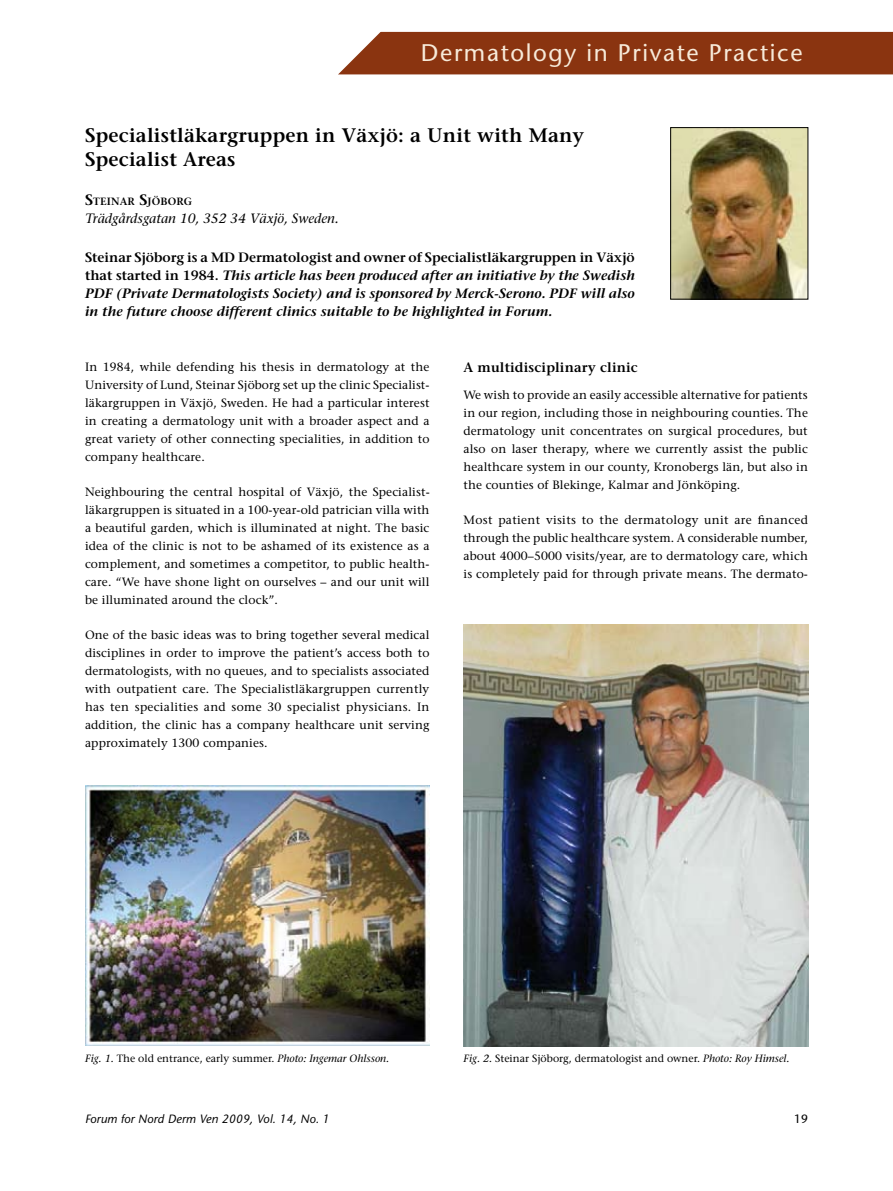
<style>
.page{position:relative;width:893px;height:1191px;background:#fff}
.page>*{position:absolute;margin:0;border:0;box-sizing:border-box;transform-origin:0 0}
.t1{font:24px "Stone Sans";letter-spacing:.065em;color:#f7ead9}
.t2{font:600 19.5px/23.4px "Stone Serif";letter-spacing:.01em;color:#000}
.t3{font:italic 600 13.5px/18px "Stone Serif";color:#000;text-align:justify}
.t4{font:italic 13.5px "Stone Serif";color:#000}
.t5{font:600 13.5px "Stone Serif";letter-spacing:.01em;color:#000}
.t6{font:12px/18px "Stone Serif";letter-spacing:.01em;color:#000;text-align:justify}
.t7{font:italic 12px "Stone Sans";letter-spacing:.01em;color:#000}
.t8{font:12px "Stone Sans";color:#000}
.t9{font:10.5px "Stone Serif";color:#000}
.t10{font:italic 10.5px "Stone Serif";color:#000}
.t11{font:600 10.5px "Stone Serif";letter-spacing:.015em;color:#000}
.s1{font-size:15px}
.s2{font-style:normal}
.s3{font-style:italic}
</style>
<div class="page">
<svg style="left:338px;top:31px;width:555px;height:44px"></svg>
<img style="left:85px;top:785px;width:344px;height:261px">
<img style="left:463px;top:624px;width:345px;height:422px">
<img style="left:672px;top:129px;width:134px;height:168px">
<div style="left:670px;top:127px;width:138px;height:172px;border:1px solid #000"></div>
<h1 class="t1" style="left:421px;top:38px;width:383px">Dermatology in Private Practice</h1>
<h2 class="t2" style="left:85px;top:124px;width:501px">Specialistläkargruppen in Växjö: a Unit with Many<br>Specialist Areas</h2>
<p class="t11" style="left:85px;top:195px;width:109px"><span class="s1">S</span>TEINAR <span class="s1">S</span>JÖBORG</p>
<p class="t4" style="left:85px;top:210px;width:255px">Trädgårdsgatan 10, 352 34 Växjö, Sweden.</p>
<p class="t3" style="left:85px;top:249px;width:551px"><span class="s2">Steinar Sjöborg is a MD Dermatologist and owner of Specialistläkargruppen in Växjö that started in 1984.</span> This article has been produced after an initiative by the Swedish PDF (Private Dermatologists Society) and is sponsored by Merck-Serono. PDF will also in the future choose different clinics suitable to be highlighted in Forum.</p>
<p class="t6" style="left:85px;top:358px;width:346px">In 1984, while defending his thesis in dermatology at the University of Lund, Steinar Sjöborg set up the clinic Specialist&shy;läkargruppen in Växjö, Sweden. He had a particular interest in creating a dermatology unit with a broader aspect and a great variety of other connecting specialities, in addition to company healthcare.</p>
<p class="t6" style="left:85px;top:483px;width:346px">Neighbouring the central hospital of Växjö, the Specialist&shy;läkargruppen is situated in a 100-year-old patrician villa with a beautiful garden, which is illuminated at night. The basic idea of the clinic is not to be ashamed of its existence as a complement, and sometimes a competitor, to public health&shy;care. “We have shone light on ourselves – and our unit will be illuminated around the clock”.</p>
<p class="t6" style="left:85px;top:626px;width:346px">One of the basic ideas was to bring together several medical disciplines in order to improve the patient’s access both to dermatologists, with no queues, and to specialists associated with outpatient care. The Specialistläkargruppen currently has ten specialities and some 30 specialist physicians. In addition, the clinic has a company healthcare unit serving approximately 1300 companies.</p>
<p class="t5" style="left:463px;top:359px;width:176px">A multidisciplinary clinic</p>
<p class="t6" style="left:463px;top:386px;width:346px">We wish to provide an easily accessible alternative for patients in our region, including those in neighbouring counties. The dermatology unit concentrates on surgical procedures, but also on laser therapy, where we currently assist the public healthcare system in our county, Kronobergs län, but also in the counties of Blekinge, Kalmar and Jönköping.</p>
<p class="t6" style="left:463px;top:511px;width:346px">Most patient visits to the dermatology unit are financed through the public healthcare system. A considerable number, about 4000–5000 visits/year, are to dermatology care, which is completely paid for through private means. The dermato-</p>
<p class="t10" style="left:85px;top:1052px;width:306px">Fig. 1. <span class="s2">The old entrance, early summer.</span> Photo: Ingemar Ohlsson.</p>
<p class="t9" style="left:463px;top:1051px;width:328px"><span class="s3">Fig. 2.</span> Steinar Sjöborg, dermatologist and owner. <span class="s3">Photo: Roy Himsel.</span></p>
<p class="t7" style="left:85px;top:1112px;width:246px">Forum for Nord Derm Ven 2009, Vol. 14, No. 1</p>
<p class="t8" style="left:794px;top:1112px;width:15px">19</p>
</div>
